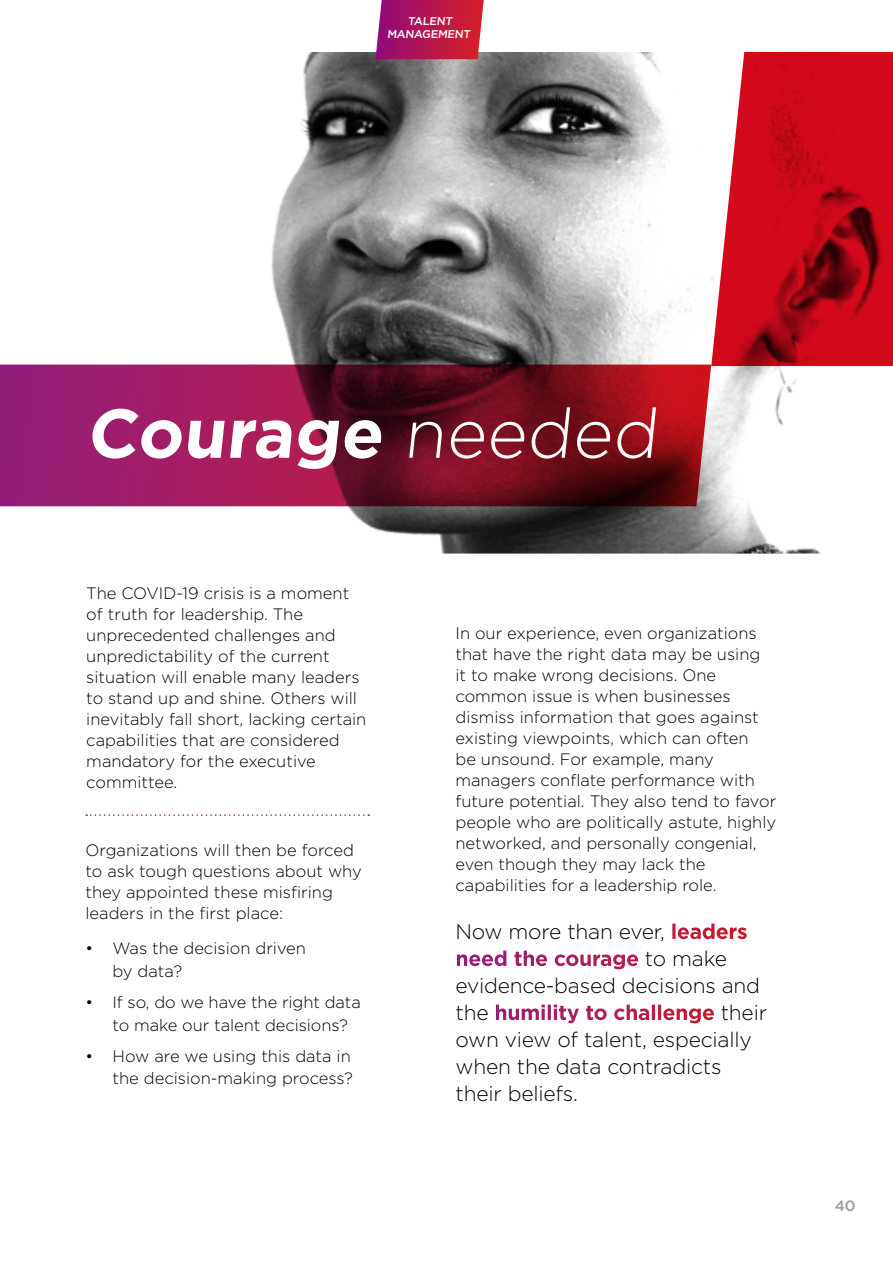
<style>
.page{position:relative;width:893px;height:1263px;background:#fff}
.page>*{position:absolute;margin:0;border:0;box-sizing:border-box;transform-origin:0 0}
.t1{font:700 69px "Gotham";color:#fff}
.t2{font:300 21px/27px "Gotham";letter-spacing:-.01em;color:#000}
.t3{font:300 16.5px/21px "Gotham";color:#000}
.t4{font:500 15px "Gotham";color:#9d9d9c}
.t5{font:500 11.25px/13.5px "Gotham";color:#fff;text-align:center}
.s1{font-weight:300}
.s2{font-weight:700;color:#fff}
</style>
<div class="page">
<svg style="left:86px;top:814px;width:283px;height:2px"></svg>
<img style="left:94px;top:52px;width:799px;height:502px">
<svg style="left:0;top:364px;width:711px;height:142px;background:#84163e"></svg>
<svg style="left:711px;top:52px;width:182px;height:314px;background:#c92937"></svg>
<svg style="left:375px;top:0;width:109px;height:59px;background:#b72359"></svg>
<p class="t5" style="left:387px;top:14px;width:86px">TALENT<br>MANAGEMENT</p>
<h1 class="t1" style="left:86px;top:388px;width:581px">Courage <span class="s1">needed</span></h1>
<p class="t3" style="left:86px;top:582px;width:282px">The COVID-19 crisis is a moment of truth for leadership. The unprecedented challenges and unpredictability of the current situation will enable many leaders to stand up and shine. Others will inevitably fall short, lacking certain capabilities that are considered mandatory for the executive committee.</p>
<p class="t3" style="left:86px;top:840px;width:278px">Organizations will then be forced to ask tough questions about why they appointed these misfiring leaders in the first place:</p>
<p class="t3" style="left:112px;top:937px;width:195px;line-height:22.5px;text-indent:-27px">• Was the decision driven by data?</p>
<p class="t3" style="left:112px;top:990px;width:250px;line-height:22.5px;text-indent:-27px">• If so, do we have the right data to make our talent decisions?</p>
<p class="t3" style="left:86px;top:1044px;width:269px;line-height:22.5px;text-align:right">• How are we using this data in the decision-making process?</p>
<p class="t3" style="left:455px;top:622px;width:322px">In our experience, even organizations that have the right data may be using<br>it to make wrong decisions. One common issue is when businesses dismiss information that goes against existing viewpoints, which can often<br>be unsound. For example, many managers conflate performance with future potential. They also tend to favor people who are politically astute, highly networked, and personally congenial, even though they may lack the capabilities for a leadership role.</p>
<p class="t2" style="left:455px;top:917px;width:313px">Now more than ever, <span class="s2">leaders need the courage</span> to make evidence-based decisions and the <span class="s2">humility to challenge</span> their own view of talent, especially when the data contradicts their beliefs.</p>
<p class="t4" style="left:835px;top:1196px;width:23px">40</p>
</div>
